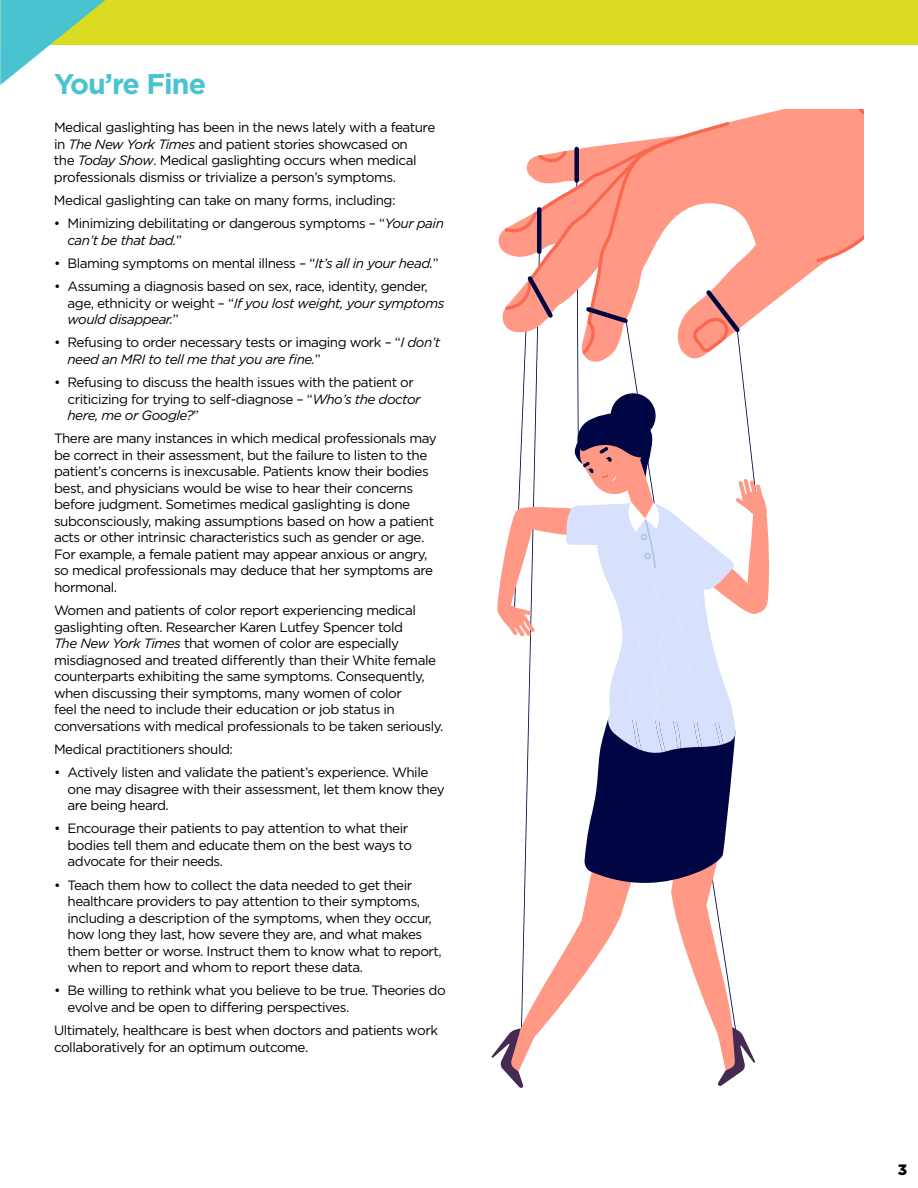
<style>
.page{position:relative;width:918px;height:1188px;background:#fff}
.page>*{position:absolute;margin:0;border:0;box-sizing:border-box;transform-origin:0 0}
.t1{font:700 28.5px "Gotham";letter-spacing:-.035em;color:#48c3cf}
.t2{font:900 15px "Gotham";color:#000}
.t3{font:13.5px/16.5px "Gotham";letter-spacing:-.035em;color:#000}
.s1{font-style:italic}
</style>
<div class="page">
<div style="left:0;top:0;width:918px;height:45px;background:#dbdc21"></div>
<svg style="left:0;top:0;width:105px;height:85px"></svg>
<svg style="left:491px;top:109px;width:373px;height:979px"></svg>
<h1 class="t1" style="left:54px;top:66px;width:154px">You’re Fine</h1>
<p class="t3" style="left:54px;top:119px;width:383px">Medical gaslighting has been in the news lately with a feature in <span class="s1">The New York Times</span> and patient stories showcased on<br>the <span class="s1">Today Show</span>. Medical gaslighting occurs when medical professionals dismiss or trivialize a person’s symptoms.</p>
<p class="t3" style="left:54px;top:192px;width:343px">Medical gaslighting can take on many forms, including:</p>
<p class="t3" style="left:68px;top:215px;width:378px;text-indent:-14px">• Minimizing debilitating or dangerous symptoms – “<span class="s1">Your pain can’t be that bad.</span>”</p>
<p class="t3" style="left:54px;top:255px;width:386px">• Blaming symptoms on mental illness – “<span class="s1">It’s all in your head.</span>”</p>
<p class="t3" style="left:68px;top:278px;width:378px;text-indent:-14px">• Assuming a diagnosis based on sex, race, identity, gender, age, ethnicity or weight – “<span class="s1">If you lost weight, your symptoms would disappear.</span>”</p>
<p class="t3" style="left:68px;top:334px;width:374px;text-indent:-14px">• Refusing to order necessary tests or imaging work – “<span class="s1">I don’t need an MRI to tell me that you are fine.</span>”</p>
<p class="t3" style="left:68px;top:374px;width:355px;text-indent:-14px">• Refusing to discuss the health issues with the patient or criticizing for trying to self-diagnose – “<span class="s1">Who’s the doctor here, me or Google?</span>”</p>
<p class="t3" style="left:54px;top:430px;width:384px">There are many instances in which medical professionals may be correct in their assessment, but the failure to listen to the patient’s concerns is inexcusable. Patients know their bodies best, and physicians would be wise to hear their concerns before judgment. Sometimes medical gaslighting is done subconsciously, making assumptions based on how a patient acts or other intrinsic characteristics such as gender or age.<br>For example, a female patient may appear anxious or angry, so medical professionals may deduce that her symptoms are hormonal.</p>
<p class="t3" style="left:54px;top:602px;width:391px">Women and patients of color report experiencing medical gaslighting often. Researcher Karen Lutfey Spencer told<br><span class="s1">The New York Times</span> that women of color are especially misdiagnosed and treated differently than their White female counterparts exhibiting the same symptoms. Consequently, when discussing their symptoms, many women of color<br>feel the need to include their education or job status in conversations with medical professionals to be taken seriously.</p>
<p class="t3" style="left:54px;top:741px;width:181px">Medical practitioners should:</p>
<p class="t3" style="left:68px;top:764px;width:379px;text-indent:-14px">• Actively listen and validate the patient’s experience. While one may disagree with their assessment, let them know they are being heard.</p>
<p class="t3" style="left:68px;top:820px;width:346px;text-indent:-14px">• Encourage their patients to pay attention to what their bodies tell them and educate them on the best ways to advocate for their needs.</p>
<p class="t3" style="left:68px;top:876px;width:376px;text-indent:-14px">• Teach them how to collect the data needed to get their healthcare providers to pay attention to their symptoms, including a description of the symptoms, when they occur, how long they last, how severe they are, and what makes them better or worse. Instruct them to know what to report, when to report and whom to report these data.</p>
<p class="t3" style="left:68px;top:982px;width:380px;text-indent:-14px">• Be willing to rethink what you believe to be true. Theories do evolve and be open to differing perspectives.</p>
<p class="t3" style="left:54px;top:1022px;width:386px">Ultimately, healthcare is best when doctors and patients work collaboratively for an optimum outcome.</p>
<p class="t2" style="left:898px;top:1160px;width:11px">3</p>
</div>
